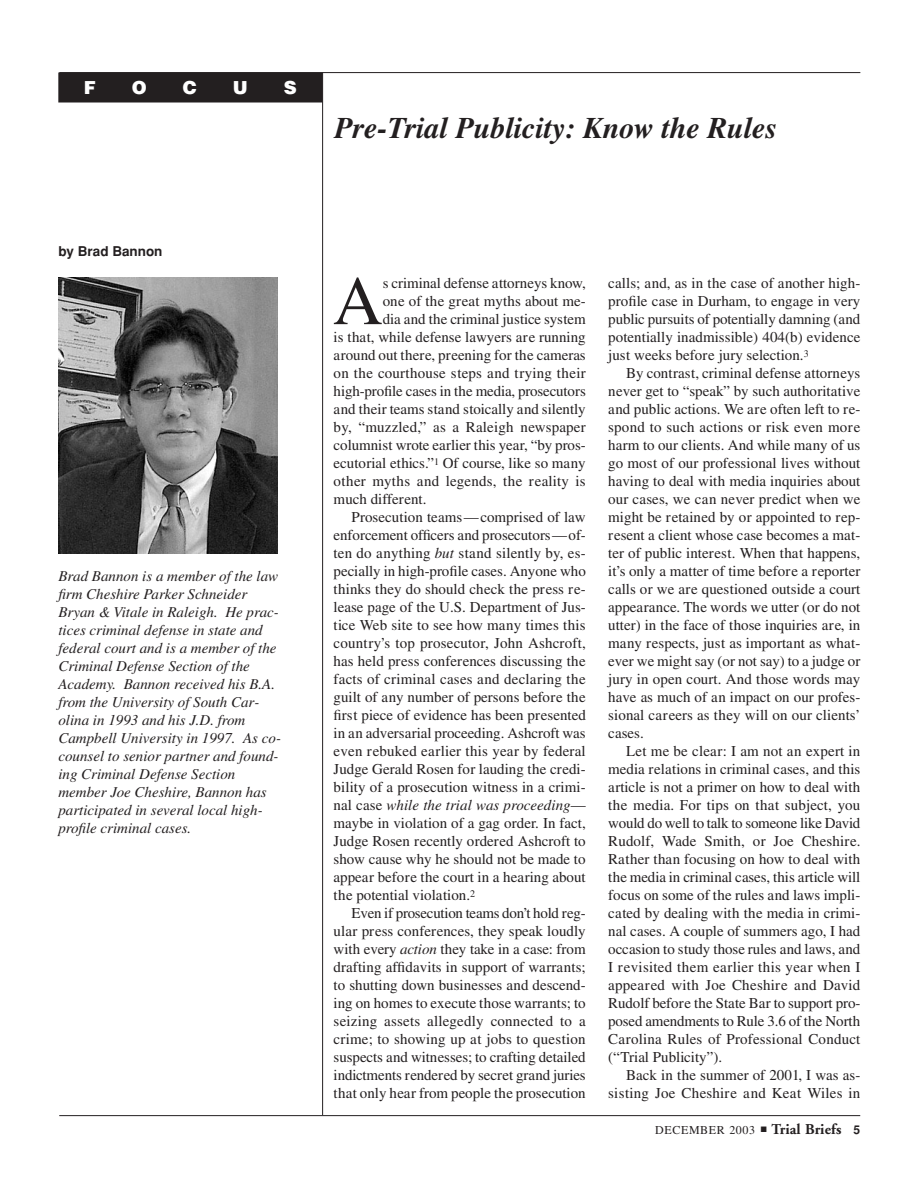
<style>
.page{position:relative;width:918px;height:1188px;background:#fff}
.page>*{position:absolute;margin:0;border:0;box-sizing:border-box;transform-origin:0 0}
.t1{font:69.3px "Times";color:#231f20}
.t2{font:italic 700 30px "Times";color:#231f20}
.t3{font:900 18px "Helvetica";color:#fff}
.t4{font:15px/18px "Times";color:#231f20;text-align:justify}
.t5{font:italic 15px/18px "Times";color:#231f20}
.t6{font:15px "Times";letter-spacing:-.02em;color:#231f20}
.t7{font:700 13.5px "Helvetica";color:#231f20}
.t8{font:12px "Times";letter-spacing:.05em;color:#231f20}
.s1{font-style:italic}
.s2{font-style:normal}
.s3{font-family:"Adobe Garamond Bold Os F";font-size:15px}
.s4{font-family:"Helvetica";font-weight:700}
</style>
<div class="page">
<hr style="left:59px;top:1115px;width:801px;height:1px;background:#231f20">
<hr style="left:59px;top:72px;width:801px;height:1px;background:#231f20">
<hr style="left:322px;top:73px;width:1px;height:1042px;background:#231f20">
<div style="left:58px;top:73px;width:265px;height:30px;background:#231f20"></div>
<img style="left:59px;top:278px;width:219px;height:276px">
<p class="t3" style="left:84px;top:81px;width:14px">F</p>
<p class="t3" style="left:132px;top:81px;width:16px">O</p>
<p class="t3" style="left:183px;top:81px;width:16px">C</p>
<p class="t3" style="left:233px;top:81px;width:16px">U</p>
<p class="t3" style="left:284px;top:81px;width:14px">S</p>
<h2 class="t2" style="left:334px;top:117px;width:445px">Pre-Trial Publicity: Know the Rules</h2>
<p class="t7" style="left:58px;top:247px;width:106px">by Brad Bannon</p>
<p class="t5" style="left:58px;top:568px;width:224px">Brad Bannon is a member of the law firm Cheshire Parker Schneider<br>Bryan &amp; Vitale in Raleigh. He prac&shy;tices criminal defense in state and federal court and is a member of the<br>Criminal Defense Section of the<br>Academy. Bannon received his B.A. from the University of South Car&shy;olina in 1993 and his J.D. from<br>Campbell University in 1997. As co&shy;counsel to senior partner and found&shy;ing Criminal Defense Section member Joe Cheshire, Bannon has participated in several local high&shy;profile criminal cases.</p>
<h1 class="t1" style="left:333px;top:276px;width:52px">A</h1>
<p class="t4" style="left:383px;top:276px;width:205px">s criminal defense attorneys know,</p>
<p class="t4" style="left:383px;top:294px;width:205px">one of the great myths about me-</p>
<p class="t4" style="left:383px;top:312px;width:205px">dia and the criminal justice system</p>
<p class="t4" style="left:334px;top:330px;width:254px">is that, while defense lawyers are running</p>
<p class="t4" style="left:334px;top:348px;width:254px">around out there, preening for the cameras</p>
<p class="t4" style="left:334px;top:366px;width:254px">on the courthouse steps and trying their</p>
<p class="t4" style="left:334px;top:384px;width:254px">high-profile cases in the media, prosecutors</p>
<p class="t4" style="left:334px;top:402px;width:254px">and their teams stand stoically and silently</p>
<p class="t4" style="left:334px;top:420px;width:254px">by, “muzzled,” as a Raleigh newspaper</p>
<p class="t4" style="left:334px;top:438px;width:254px">columnist wrote earlier this year, “by pros-</p>
<p class="t4" style="left:334px;top:456px;width:254px">ecutorial ethics.”<sup>1</sup> Of course, like so many</p>
<p class="t4" style="left:334px;top:474px;width:254px">other myths and legends, the reality is</p>
<p class="t4" style="left:334px;top:492px;width:94px">much different.</p>
<p class="t4" style="left:352px;top:510px;width:236px">Prosecution teams—comprised of law</p>
<p class="t4" style="left:334px;top:528px;width:254px">enforcement officers and prosecutors—of-</p>
<p class="t4" style="left:334px;top:546px;width:254px">ten do anything <span class="s1">but</span> stand silently by, es-</p>
<p class="t4" style="left:334px;top:564px;width:254px">pecially in high-profile cases. Anyone who</p>
<p class="t4" style="left:334px;top:582px;width:254px">thinks they do should check the press re-</p>
<p class="t4" style="left:334px;top:600px;width:254px">lease page of the U.S. Department of Jus-</p>
<p class="t4" style="left:334px;top:618px;width:254px">tice Web site to see how many times this</p>
<p class="t4" style="left:334px;top:636px;width:254px">country’s top prosecutor, John Ashcroft,</p>
<p class="t4" style="left:334px;top:654px;width:254px">has held press conferences discussing the</p>
<p class="t4" style="left:334px;top:672px;width:254px">facts of criminal cases and declaring the</p>
<p class="t4" style="left:334px;top:690px;width:254px">guilt of any number of persons before the</p>
<p class="t4" style="left:334px;top:708px;width:254px">first piece of evidence has been presented</p>
<p class="t4" style="left:334px;top:726px;width:254px">in an adversarial proceeding. Ashcroft was</p>
<p class="t4" style="left:334px;top:744px;width:254px">even rebuked earlier this year by federal</p>
<p class="t4" style="left:334px;top:762px;width:254px">Judge Gerald Rosen for lauding the credi-</p>
<p class="t4" style="left:334px;top:780px;width:254px">bility of a prosecution witness in a crimi-</p>
<p class="t5" style="left:334px;top:797px;width:254px"><span class="s2">nal case</span> while the trial was proceeding<span class="s2">—</span></p>
<p class="t4" style="left:334px;top:816px;width:254px">maybe in violation of a gag order. In fact,</p>
<p class="t4" style="left:334px;top:834px;width:254px">Judge Rosen recently ordered Ashcroft to</p>
<p class="t4" style="left:334px;top:852px;width:253px">show cause why he should not be made to</p>
<p class="t4" style="left:334px;top:870px;width:254px">appear before the court in a hearing about</p>
<p class="t4" style="left:334px;top:888px;width:143px">the potential violation.<sup>2</sup></p>
<p class="t6" style="left:352px;top:908px;width:236px">Even if prosecution teams don’t hold reg-</p>
<p class="t4" style="left:334px;top:924px;width:254px">ular press conferences, they speak loudly</p>
<p class="t4" style="left:334px;top:942px;width:254px">with every <span class="s1">action</span> they take in a case: from</p>
<p class="t4" style="left:334px;top:960px;width:254px">drafting affidavits in support of warrants;</p>
<p class="t4" style="left:334px;top:978px;width:254px">to shutting down businesses and descend-</p>
<p class="t4" style="left:334px;top:996px;width:254px">ing on homes to execute those warrants; to</p>
<p class="t4" style="left:334px;top:1014px;width:254px">seizing assets allegedly connected to a</p>
<p class="t4" style="left:334px;top:1032px;width:254px">crime; to showing up at jobs to question</p>
<p class="t4" style="left:334px;top:1050px;width:254px">suspects and witnesses; to crafting detailed</p>
<p class="t4" style="left:334px;top:1068px;width:254px">indictments rendered by secret grand juries</p>
<p class="t4" style="left:334px;top:1086px;width:254px">that only hear from people the prosecution</p>
<p class="t4" style="left:608px;top:276px;width:254px">calls; and, as in the case of another high&shy;profile case in Durham, to engage in very public pursuits of potentially damning (and potentially inadmissible) 404(b) evidence just weeks before jury selection.<sup>3</sup></p>
<p class="t4" style="left:608px;top:366px;width:254px;text-indent:18px">By contrast, criminal defense attorneys never get to “speak” by such authoritative and public actions. We are often left to re&shy;spond to such actions or risk even more harm to our clients. And while many of us go most of our professional lives without having to deal with media inquiries about our cases, we can never predict when we might be retained by or appointed to rep&shy;resent a client whose case becomes a mat&shy;ter of public interest. When that happens, it’s only a matter of time before a reporter calls or we are questioned outside a court appearance. The words we utter (or do not utter) in the face of those inquiries are, in many respects, just as important as what&shy;ever we might say (or not say) to a judge or jury in open court. And those words may have as much of an impact on our profes&shy;sional careers as they will on our clients’ cases.</p>
<p class="t4" style="left:608px;top:744px;width:254px;text-indent:18px">Let me be clear: I am not an expert in media relations in criminal cases, and this article is not a primer on how to deal with the media. For tips on that subject, you would do well to talk to someone like David Rudolf, Wade Smith, or Joe Cheshire.<br>Rather than focusing on how to deal with the media in criminal cases, this article will focus on some of the rules and laws impli&shy;cated by dealing with the media in crimi&shy;nal cases. A couple of summers ago, I had occasion to study those rules and laws, and I revisited them earlier this year when I appeared with Joe Cheshire and David Rudolf before the State Bar to support pro&shy;posed amendments to Rule 3.6 of the North Carolina Rules of Professional Conduct (“Trial Publicity”).</p>
<p class="t4" style="left:608px;top:1068px;width:254px;text-align:right">Back in the summer of 2001, I was as&shy;sisting Joe Cheshire and Keat Wiles in</p>
<p class="t8" style="left:655px;top:1126px;width:206px">DECEMBER 2003 ■ <span class="s3">Trial Briefs</span> <span class="s4">5</span></p>
</div>
